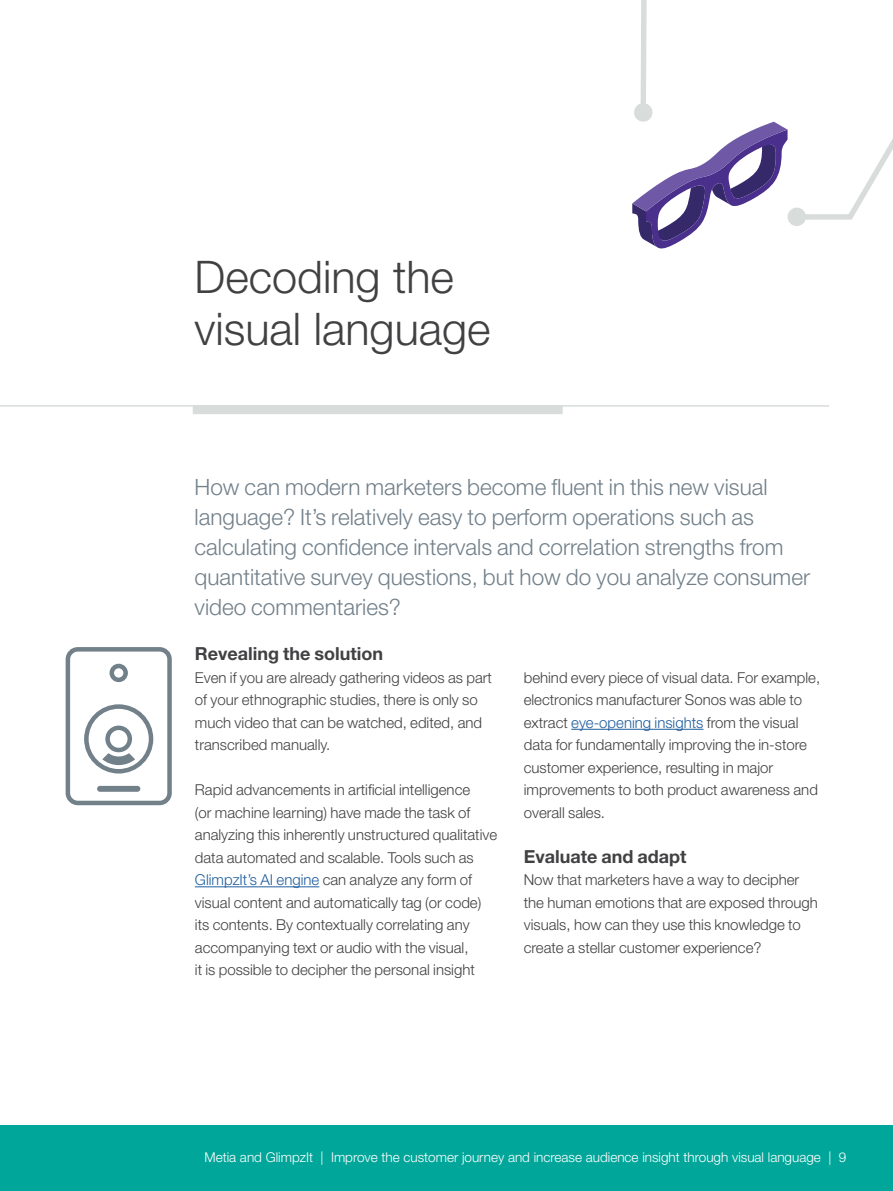
<style>
.page{position:relative;width:893px;height:1191px;background:#fff}
.page>*{position:absolute;margin:0;border:0;box-sizing:border-box;transform-origin:0 0}
.t1{font:300 45px/52.5px "Helvetica Neue LT Std";color:#414042}
.t2{font:300 22.5px/30px "Helvetica Neue LT Std";color:#72808a}
.t3{font:700 18px "Helvetica Neue LT Std";color:#414042}
.t4{font:300 15px/22.5px "Helvetica Neue LT Std";color:#414042}
.t5{font:300 13.5px "Helvetica Neue LT Std";color:#fff}
.s1{color:#215e9e}
</style>
<div class="page">
<div style="left:0;top:1125px;width:893px;height:66px;background:#00a699"></div>
<hr style="left:0;top:405px;width:829px;height:1px;background:#d8dcdb">
<div style="left:193px;top:405px;width:370px;height:9px;background:#d8dcdb"></div>
<hr style="left:195px;top:886px;width:124px;height:1px;background:#215e9e">
<hr style="left:571px;top:729px;width:132px;height:1px;background:#215e9e">
<div style="left:66px;top:647px;width:106px;height:158px;border:4px solid #72808a;border-radius:10px"></div>
<div style="left:110px;top:663px;width:18px;height:19px;border:4px solid #72808a;border-radius:50%"></div>
<div style="left:97px;top:786px;width:43px;height:5px;background:#72808a;border-radius:3px"></div>
<svg style="left:84px;top:704px;width:70px;height:70px"></svg>
<svg style="left:632px;top:0;width:261px;height:249px"></svg>
<h1 class="t1" style="left:195px;top:249px;width:297px">Decoding the visual language</h1>
<p class="t2" style="left:195px;top:472px;width:617px">How can modern marketers become fluent in this new visual language? It’s relatively easy to perform operations such as calculating confidence intervals and correlation strengths from quantitative survey questions, but how do you analyze consumer video commentaries?</p>
<p class="t3" style="left:195px;top:642px;width:190px">Revealing the solution</p>
<p class="t4" style="left:195px;top:666px;width:299px">Even if you are already gathering videos as part of your ethnographic studies, there is only so much video that can be watched, edited, and transcribed manually.</p>
<p class="t4" style="left:195px;top:778px;width:304px">Rapid advancements in artificial intelligence<br>(or machine learning) have made the task of analyzing this inherently unstructured qualitative data automated and scalable. Tools such as <span class="s1">GlimpzIt’s AI engine</span> can analyze any form of visual content and automatically tag (or code) its contents. By contextually correlating any accompanying text or audio with the visual,<br>it is possible to decipher the personal insight</p>
<p class="t4" style="left:524px;top:666px;width:298px">behind every piece of visual data. For example, electronics manufacturer Sonos was able to extract <span class="s1">eye-opening insights</span> from the visual data for fundamentally improving the in-store customer experience, resulting in major improvements to both product awareness and overall sales.</p>
<p class="t3" style="left:524px;top:845px;width:164px">Evaluate and adapt</p>
<p class="t4" style="left:524px;top:868px;width:296px">Now that marketers have a way to decipher the human emotions that are exposed through visuals, how can they use this knowledge to create a stellar customer experience?</p>
<p class="t5" style="left:204px;top:1149px;width:643px">Metia and GlimpzIt | Improve the customer journey and increase audience insight through visual language | 9</p>
</div>
